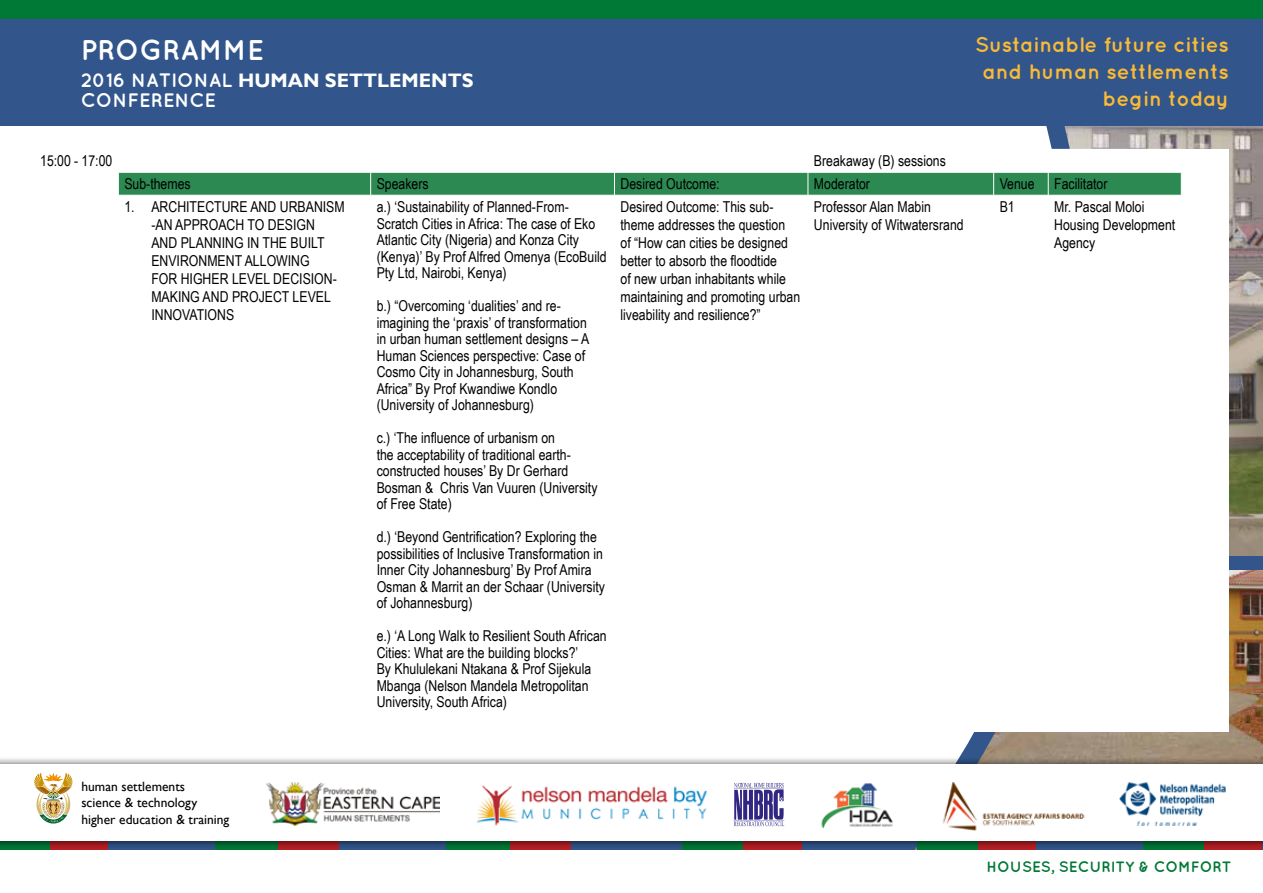
<style>
.page{position:relative;width:1263px;height:893px;background:#fff}
.page>*{position:absolute;margin:0;border:0;box-sizing:border-box;transform-origin:0 0}
.t1{font:700 28.5px "Quicksand";color:#fff}
.t2{font:700 21px/27px "Quicksand";color:#fbba34;text-align:right}
.t3{font:700 19.5px "Gill Sans";color:#fff}
.t4{font:700 19.5px "Quicksand";color:#fff}
.t5{font:15px/16.5px "Arial Narrow";color:#000}
.t6{font:700 15px "Quicksand";color:#007836}
.t7{font:13.5px/16.2px "Gill Sans";color:#000}
.s1{font-family:"Quicksand"}
</style>
<div class="page">
<img style="left:605px;top:125px;width:658px;height:725px">
<div style="left:0;top:0;width:1263px;height:48px;background:#007836"></div>
<div style="left:0;top:19px;width:1263px;height:106px;background:#32568c"></div>
<div style="left:1053px;top:556px;width:210px;height:13px;background:#32568c"></div>
<div style="left:917px;top:840px;width:61px;height:23px;background:#007836"></div>
<div style="left:978px;top:840px;width:58px;height:23px;background:#b72024"></div>
<div style="left:1036px;top:840px;width:107px;height:23px;background:#32568c"></div>
<div style="left:1143px;top:840px;width:62px;height:23px;background:#007836"></div>
<div style="left:1205px;top:840px;width:58px;height:23px;background:#b72024"></div>
<div style="left:682px;top:832px;width:62px;height:24px;background:#007836"></div>
<div style="left:744px;top:832px;width:58px;height:24px;background:#b72024"></div>
<div style="left:802px;top:832px;width:106px;height:24px;background:#32568c"></div>
<div style="left:0;top:832px;width:50px;height:24px;background:#007836"></div>
<div style="left:50px;top:832px;width:59px;height:24px;background:#b72024"></div>
<div style="left:109px;top:832px;width:106px;height:24px;background:#32568c"></div>
<div style="left:215px;top:832px;width:64px;height:24px;background:#007836"></div>
<div style="left:279px;top:832px;width:60px;height:24px;background:#b72024"></div>
<div style="left:339px;top:832px;width:110px;height:24px;background:#32568c"></div>
<div style="left:446px;top:832px;width:65px;height:24px;background:#007836"></div>
<div style="left:511px;top:832px;width:60px;height:24px;background:#b72024"></div>
<div style="left:571px;top:832px;width:111px;height:24px;background:#32568c"></div>
<div style="left:0;top:756px;width:1263px;height:93px;background:#000;opacity:.75"></div>
<div style="left:0;top:765px;width:1263px;height:76px;background:#fff"></div>
<img style="left:266px;top:782px;width:173px;height:44px">
<img style="left:477px;top:785px;width:230px;height:41px">
<img style="left:1119px;top:782px;width:107px;height:44px">
<svg style="left:733px;top:783px;width:51px;height:43px"></svg>
<img style="left:821px;top:783px;width:72px;height:45px">
<img style="left:942px;top:783px;width:143px;height:48px">
<svg style="left:34px;top:773px;width:39px;height:50px"></svg>
<div style="left:0;top:850px;width:1263px;height:43px;background:#fff"></div>
<div style="left:34px;top:149px;width:1195px;height:582px;background:#fff"></div>
<svg style="left:118px;top:172px;width:1064px;height:23px"></svg>
<h1 class="t1" style="left:81px;top:33px;width:185px">PROGRAMME</h1>
<h3 class="t3" style="left:81px;top:69px;width:394px"><span class="s1">2016 NATIONAL</span> HUMAN SETTLEMENTS</h3>
<h3 class="t4" style="left:81px;top:88px;width:137px">CONFERENCE</h3>
<h2 class="t2" style="left:975px;top:30px;width:255px">Sustainable future cities and human settlements begin today</h2>
<p class="t5" style="left:40px;top:152px;width:74px">15:00 - 17:00</p>
<p class="t5" style="left:814px;top:152px;width:133px">Breakaway (B) sessions</p>
<p class="t5" style="left:124px;top:175px;width:68px">Sub-themes</p>
<p class="t5" style="left:377px;top:175px;width:53px">Speakers</p>
<p class="t5" style="left:620px;top:175px;width:101px">Desired Outcome:</p>
<p class="t5" style="left:814px;top:175px;width:58px">Moderator</p>
<p class="t5" style="left:1000px;top:175px;width:36px">Venue</p>
<p class="t5" style="left:1054px;top:175px;width:55px">Facilitator</p>
<p class="t5" style="left:151px;top:197px;width:195px;line-height:18px;text-indent:-27px">1. ARCHITECTURE AND URBANISM -AN APPROACH TO DESIGN<br>AND PLANNING IN THE BUILT<br>ENVIRONMENT ALLOWING<br>FOR HIGHER LEVEL DECISION-<br>MAKING AND PROJECT LEVEL<br>INNOVATIONS</p>
<p class="t5" style="left:377px;top:198px;width:231px">a.) ‘Sustainability of Planned-From-Scratch Cities in Africa: The case of Eko Atlantic City (Nigeria) and Konza City (Kenya)’ By Prof Alfred Omenya (EcoBuild Pty Ltd, Nairobi, Kenya)</p>
<p class="t5" style="left:620px;top:197px;width:181px;line-height:18px">Desired Outcome: This sub&shy;theme addresses the question<br>of “How can cities be designed better to absorb the floodtide<br>of new urban inhabitants while maintaining and promoting urban liveability and resilience?”</p>
<p class="t5" style="left:814px;top:197px;width:151px;line-height:18px">Professor Alan Mabin<br>University of Witwatersrand</p>
<p class="t5" style="left:1000px;top:198px;width:17px">B1</p>
<p class="t5" style="left:1054px;top:197px;width:123px;line-height:18px">Mr. Pascal Moloi<br>Housing Development<br>Agency</p>
<p class="t5" style="left:377px;top:297px;width:214px">b.) “Overcoming ‘dualities’ and re&shy;imagining the ‘praxis’ of transformation in urban human settlement designs – A Human Sciences perspective: Case of Cosmo City in Johannesburg, South Africa” By Prof Kwandiwe Kondlo (University of Johannesburg)</p>
<p class="t5" style="left:377px;top:429px;width:222px">c.) ‘The influence of urbanism on<br>the acceptability of traditional earth&shy;constructed houses’ By Dr Gerhard<br>Bosman &amp; Chris Van Vuuren (University of Free State)</p>
<p class="t5" style="left:377px;top:528px;width:230px">d.) ‘Beyond Gentrification? Exploring the possibilities of Inclusive Transformation in Inner City Johannesburg’ By Prof Amira Osman &amp; Marrit an der Schaar (University of Johannesburg)</p>
<p class="t5" style="left:377px;top:627px;width:231px">e.) ‘A Long Walk to Resilient South African Cities: What are the building blocks?’<br>By Khululekani Ntakana &amp; Prof Sijekula Mbanga (Nelson Mandela Metropolitan University, South Africa)</p>
<p class="t7" style="left:81px;top:779px;width:149px">human settlements<br>science &amp; technology higher education &amp; training</p>
<p class="t6" style="left:986px;top:858px;width:247px">HOUSES, SECURITY &amp; COMFORT</p>
</div>
